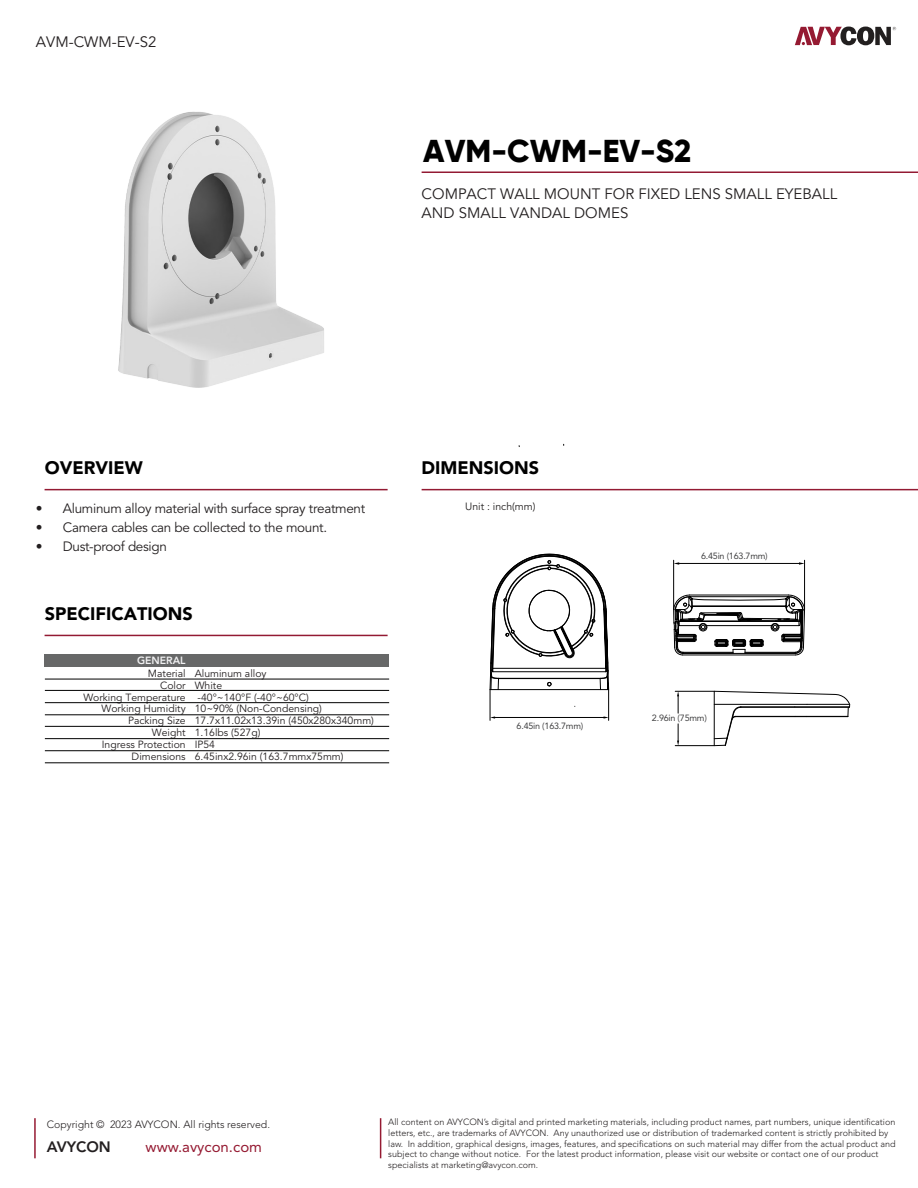
<style>
.page{position:relative;width:918px;height:1188px;background:#fff}
.page>*{position:absolute;margin:0;border:0;box-sizing:border-box;transform-origin:0 0}
.t1{font:800 31.5px "Gilroy";color:#000}
.t2{font:900 18px "Avenir LT Std";color:#000}
.t3{font:15px/19px "Avenir LT Std";color:#231f20}
.t4{font:15px "Avenir LT Std";color:#951a32}
.t5{font:800 15px "Avenir LT Std";color:#231f20}
.t6{font:13.5px "Avenir LT Std";letter-spacing:-.025em;color:#231f20}
.t7{font:300 10.5px "Avenir LT Std";color:#231f20}
.t8{font:10.5px "Avenir LT Std";color:#221f1f}
.t9{font:800 10.5px "Avenir LT Std";color:#f1f1f2}
.t10{font:10.35px/12px "Avenir LT Std";color:#231f20;text-align:right}
.t11{font:300 9px/10.8px "Avenir LT Std";color:#231f20}
.t12{font:9px "Avenir LT Std";letter-spacing:-.025em;color:#404041}
</style>
<div class="page">
<hr style="left:422px;top:489px;width:496px;height:1px;background:#931a33">
<hr style="left:45px;top:489px;width:343px;height:1px;background:#931a33">
<hr style="left:45px;top:635px;width:343px;height:1px;background:#931a33">
<hr style="left:422px;top:172px;width:496px;height:1px;background:#931a33">
<svg style="left:795px;top:27px;width:101px;height:18px"></svg>
<hr style="left:34px;top:1118px;width:2px;height:40px;background:#951a32">
<hr style="left:380px;top:1118px;width:1px;height:40px;background:#951a32">
<img style="left:118px;top:111px;width:206px;height:277px">
<hr style="left:683px;top:655px;width:112px;height:1px;background:#000">
<svg style="left:714px;top:691px;width:136px;height:55px"></svg>
<hr style="left:807px;top:704px;width:43px;height:1px;background:#000">
<svg style="left:490px;top:554px;width:119px;height:136px"></svg>
<svg style="left:673px;top:595px;width:132px;height:60px"></svg>
<hr style="left:675px;top:691px;width:39px;height:1px;background:#000">
<hr style="left:675px;top:745px;width:39px;height:1px;background:#000">
<svg style="left:677px;top:691px;width:2px;height:22px"></svg>
<svg style="left:677px;top:724px;width:2px;height:22px"></svg>
<hr style="left:490px;top:690px;width:1px;height:30px;background:#000">
<hr style="left:608px;top:690px;width:1px;height:30px;background:#000">
<hr style="left:495px;top:717px;width:110px;height:1px;background:#000">
<svg style="left:490px;top:716px;width:5px;height:3px"></svg>
<hr style="left:673px;top:560px;width:1px;height:49px;background:#000">
<hr style="left:804px;top:560px;width:1px;height:49px;background:#000">
<hr style="left:679px;top:563px;width:121px;height:1px;background:#000">
<svg style="left:674px;top:562px;width:5px;height:3px"></svg>
<svg style="left:799px;top:562px;width:6px;height:3px"></svg>
<hr style="left:45px;top:679px;width:344px;height:1px;background:#000">
<hr style="left:45px;top:690px;width:344px;height:1px;background:#000">
<hr style="left:45px;top:702px;width:344px;height:1px;background:#000">
<hr style="left:45px;top:715px;width:344px;height:1px;background:#000">
<hr style="left:45px;top:726px;width:344px;height:1px;background:#000">
<hr style="left:45px;top:738px;width:344px;height:1px;background:#000">
<hr style="left:45px;top:750px;width:344px;height:1px;background:#000">
<hr style="left:45px;top:763px;width:344px;height:1px;background:#000">
<div style="left:45px;top:654px;width:344px;height:12px;background:#676868"></div>
<h3 class="t3" style="left:36px;top:33px;width:122px">AVM-CWM-EV-S2</h3>
<h2 class="t2" style="left:45px;top:457px;width:99px">OVERVIEW</h2>
<h1 class="t1" style="left:423px;top:131px;width:269px">AVM-CWM-EV-S2</h1>
<h3 class="t3" style="left:422px;top:185px;width:417px">COMPACT WALL MOUNT FOR FIXED LENS SMALL EYEBALL<br>AND SMALL VANDAL DOMES</h3>
<h2 class="t2" style="left:422px;top:457px;width:119px">DIMENSIONS</h2>
<h3 class="t6" style="left:36px;top:500px;width:331px">• Aluminum alloy material with surface spray treatment</h3>
<p class="t8" style="left:465px;top:500px;width:72px">Unit : inch(mm)</p>
<h3 class="t6" style="left:36px;top:519px;width:293px">• Camera cables can be collected to the mount.</h3>
<h3 class="t6" style="left:36px;top:539px;width:133px">• Dust-proof design</h3>
<h2 class="t2" style="left:45px;top:603px;width:149px">SPECIFICATIONS</h2>
<p class="t9" style="left:137px;top:654px;width:50px">GENERAL</p>
<p class="t10" style="left:83px;top:667px;width:104px">Material<br>Color<br>Working Temperature<br>Working Humidity<br>Packing Size<br>Weight<br>Ingress Protection<br>Dimensions</p>
<p class="t10" style="left:195px;top:667px;width:181px;text-align:left">Aluminum alloy<br>White<br>-40°~140°F (-40°~60°C)<br>10~90% (Non-Condensing)<br>17.7x11.02x13.39in (450x280x340mm)<br>1.16lbs (527g)<br>IP54<br>6.45inx2.96in (163.7mmx75mm)</p>
<p class="t12" style="left:517px;top:721px;width:68px">6.45in (163.7mm)</p>
<p class="t12" style="left:701px;top:551px;width:68px">6.45in (163.7mm)</p>
<p class="t12" style="left:652px;top:713px;width:56px">2.96in (75mm)</p>
<p class="t7" style="left:47px;top:1118px;width:225px">Copyright © 2023 AVYCON. All rights reserved.</p>
<p class="t11" style="left:388px;top:1117px;width:509px">All content on AVYCON’s digital and printed marketing materials, including product names, part numbers, unique identification letters, etc., are trademarks of AVYCON. Any unauthorized use or distribution of trademarked content is strictly prohibited by law. In addition, graphical designs, images, features, and specifications on such material may differ from the actual product and subject to change without notice. For the latest product information, please visit our website or contact one of our product specialists at marketing@avycon.com.</p>
<h3 class="t5" style="left:47px;top:1138px;width:66px">AVYCON</h3>
<h3 class="t4" style="left:146px;top:1138px;width:118px">www.avycon.com</h3>
</div>
